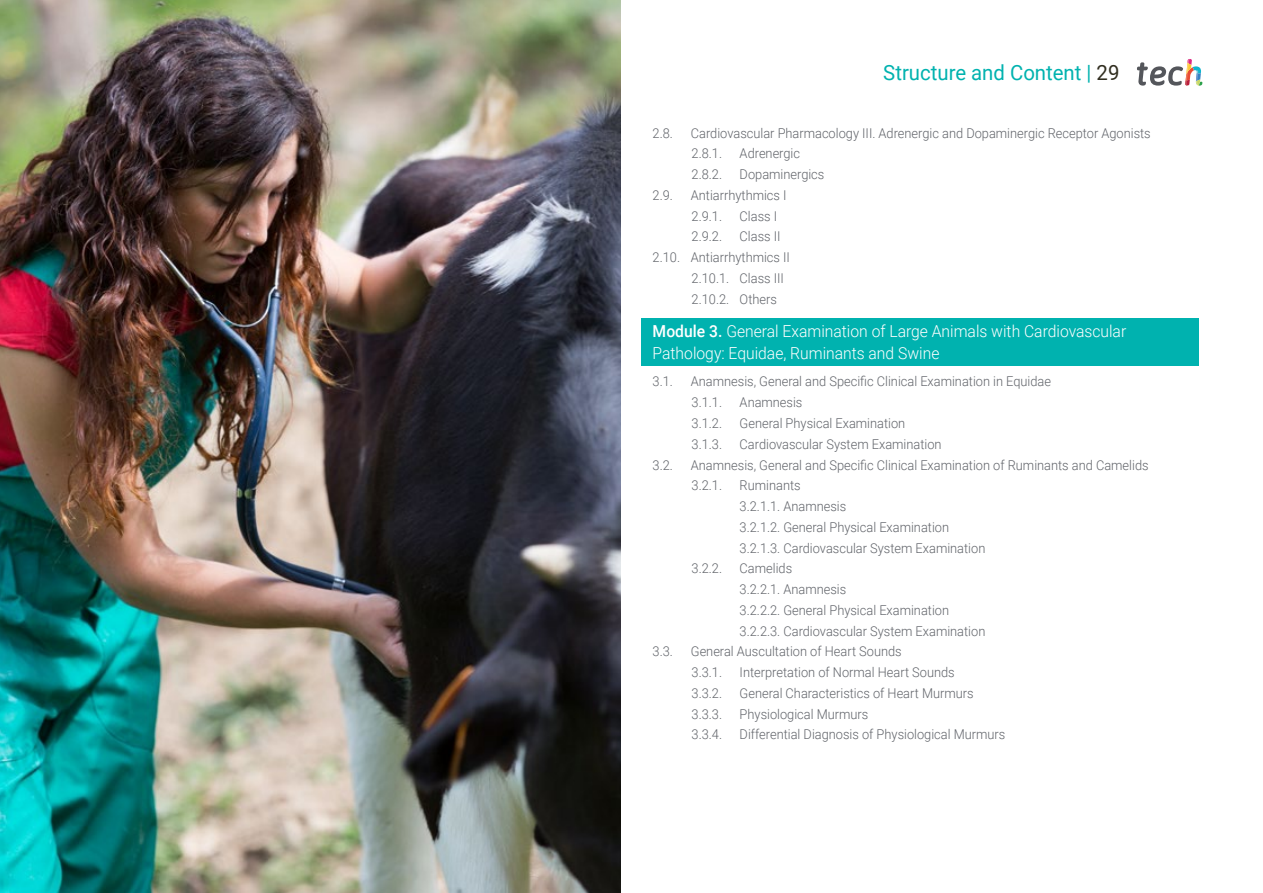
<style>
.page{position:relative;width:1263px;height:893px;background:#fff}
.page>*{position:absolute;margin:0;border:0;box-sizing:border-box;transform-origin:0 0}
.t1{font:21px "Roboto";color:#00b2af}
.t2{font:300 16.5px/22.5px "Roboto";color:#fff;scale:.95 1}
.t3{font:300 13.5px/20.7px "Roboto";color:#61646a;scale:.95 1}
.s1{color:#312e20}
.s2{font-weight:500}
</style>
<div class="page">
<img style="left:0;top:0;width:621px;height:893px">
<div style="left:642px;top:318px;width:557px;height:48px;background:#00b2af"></div>
<svg style="left:1137px;top:59px;width:65px;height:27px"></svg>
<h1 class="t1" style="left:883px;top:57px;width:238px">Structure and Content | <span class="s1">29</span></h1>
<p class="t3" style="left:653px;top:122px;width:23px">2.8.</p>
<p class="t3" style="left:691px;top:122px;width:486px">Cardiovascular Pharmacology III. Adrenergic and Dopaminergic Receptor Agonists<br>2.8.1.</p>
<p class="t3" style="left:740px;top:143px;width:65px">Adrenergic</p>
<p class="t3" style="left:692px;top:164px;width:34px">2.8.2.</p>
<p class="t3" style="left:740px;top:164px;width:91px">Dopaminergics</p>
<p class="t3" style="left:653px;top:184px;width:23px">2.9.</p>
<p class="t3" style="left:691px;top:184px;width:102px">Antiarrhythmics I<br>2.9.1.</p>
<p class="t3" style="left:740px;top:205px;width:41px">Class I</p>
<p class="t3" style="left:692px;top:226px;width:34px">2.9.2.</p>
<p class="t3" style="left:740px;top:226px;width:45px">Class II</p>
<p class="t3" style="left:653px;top:247px;width:146px">2.10. Antiarrhythmics II</p>
<p class="t3" style="left:692px;top:267px;width:99px">2.10.1. Class III</p>
<p class="t3" style="left:692px;top:288px;width:91px">2.10.2. Others</p>
<p class="t2" style="left:653px;top:319px;width:500px"><span class="s2">Module 3.</span> General Examination of Large Animals with Cardiovascular<br>Pathology: Equidae, Ruminants and Swine</p>
<p class="t3" style="left:653px;top:371px;width:23px">3.1.</p>
<p class="t3" style="left:691px;top:371px;width:381px">Anamnesis, General and Specific Clinical Examination in Equidae<br>3.1.1.</p>
<p class="t3" style="left:740px;top:392px;width:68px">Anamnesis</p>
<p class="t3" style="left:692px;top:412px;width:34px">3.1.2.</p>
<p class="t3" style="left:740px;top:412px;width:176px">General Physical Examination</p>
<p class="t3" style="left:692px;top:433px;width:34px">3.1.3.</p>
<p class="t3" style="left:740px;top:433px;width:214px">Cardiovascular System Examination</p>
<p class="t3" style="left:653px;top:454px;width:23px">3.2.</p>
<p class="t3" style="left:691px;top:454px;width:483px">Anamnesis, General and Specific Clinical Examination of Ruminants and Camelids<br>3.2.1.</p>
<p class="t3" style="left:740px;top:475px;width:260px">Ruminants<br>3.2.1.1. Anamnesis<br>3.2.1.2. General Physical Examination<br>3.2.1.3. Cardiovascular System Examination</p>
<p class="t3" style="left:692px;top:558px;width:34px">3.2.2.</p>
<p class="t3" style="left:740px;top:558px;width:260px">Camelids<br>3.2.2.1. Anamnesis<br>3.2.2.2. General Physical Examination<br>3.2.2.3. Cardiovascular System Examination</p>
<p class="t3" style="left:653px;top:641px;width:23px">3.3.</p>
<p class="t3" style="left:691px;top:641px;width:223px">General Auscultation of Heart Sounds<br>3.3.1.</p>
<p class="t3" style="left:740px;top:661px;width:228px">Interpretation of Normal Heart Sounds</p>
<p class="t3" style="left:692px;top:682px;width:34px">3.3.2.</p>
<p class="t3" style="left:740px;top:682px;width:248px">General Characteristics of Heart Murmurs</p>
<p class="t3" style="left:692px;top:703px;width:34px">3.3.3.</p>
<p class="t3" style="left:740px;top:703px;width:137px">Physiological Murmurs</p>
<p class="t3" style="left:692px;top:724px;width:34px">3.3.4.</p>
<p class="t3" style="left:740px;top:724px;width:281px">Differential Diagnosis of Physiological Murmurs</p>
</div>
